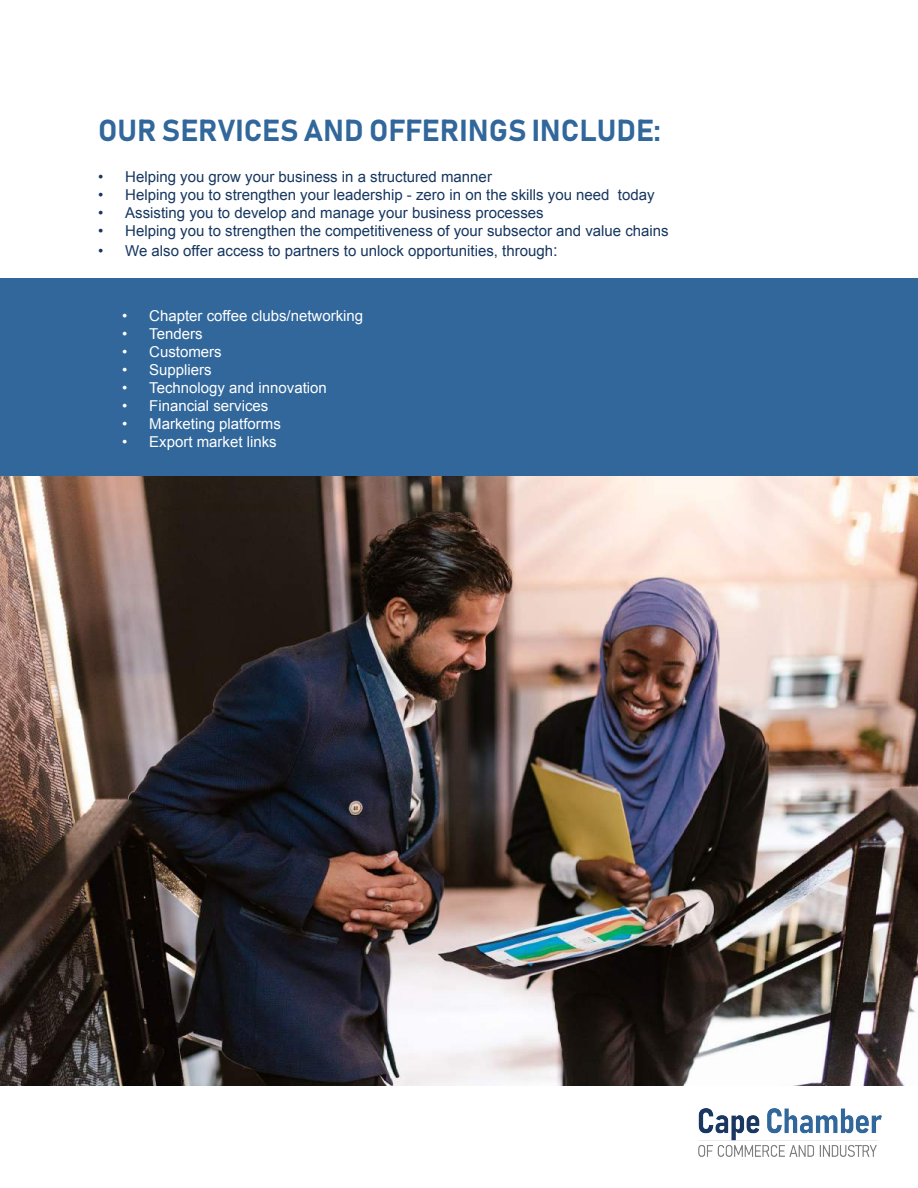
<style>
.page{position:relative;width:918px;height:1188px;background:#fff}
.page>*{position:absolute;margin:0;border:0;box-sizing:border-box;transform-origin:0 0}
.t1{font:30px "Bahnschrift";color:#31679b}
.t2{font:15px "Arial";color:#16365f}
.t3{font:15px "Arial";color:#fff}
.s1{font-size:16.5px}
</style>
<div class="page">
<div style="left:0;top:279px;width:918px;height:197px;background:#31679b"></div>
<img style="left:0;top:477px;width:918px;height:609px">
<img style="left:699px;top:1108px;width:182px;height:49px">
<h1 class="t1" style="left:98px;top:111px;width:564px">OUR SERVICES AND OFFERINGS INCLUDE:</h1>
<p class="t2" style="left:98px;top:167px;width:395px">• Helping you grow your business in a structured manner</p>
<p class="t2" style="left:98px;top:185px;width:558px">• Helping you to strengthen your leadership - zero in on the skills you need today</p>
<p class="t2" style="left:98px;top:203px;width:447px">• Assisting you to develop and manage your business processes</p>
<p class="t2" style="left:98px;top:221px;width:572px">• Helping you to strengthen the competitiveness of your subsector and value chains</p>
<p class="t2" style="left:98px;top:241px;width:461px">• We also offer access to partners to unlock opportunities, through<span class="s1">:</span></p>
<p class="t3" style="left:122px;top:306px;width:242px">• Chapter coffee clubs/networking</p>
<p class="t3" style="left:122px;top:324px;width:82px">• Tenders</p>
<p class="t3" style="left:122px;top:342px;width:101px">• Customers</p>
<p class="t3" style="left:122px;top:360px;width:91px">• Suppliers</p>
<p class="t3" style="left:122px;top:378px;width:206px">• Technology and innovation</p>
<p class="t3" style="left:122px;top:396px;width:148px">• Financial services</p>
<p class="t3" style="left:122px;top:414px;width:160px">• Marketing platforms</p>
<p class="t3" style="left:122px;top:432px;width:156px">• Export market links</p>
</div>
